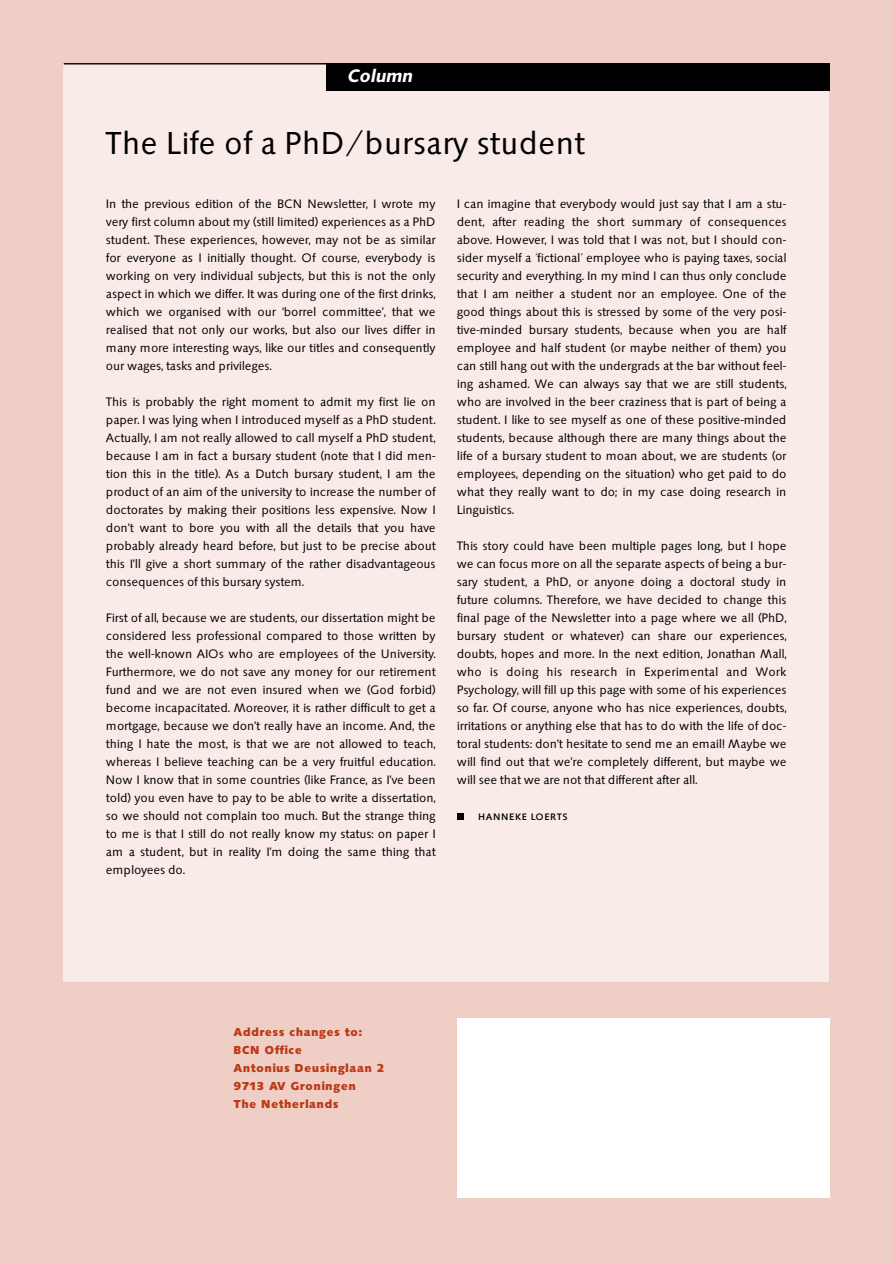
<style>
.page{position:relative;width:893px;height:1263px;background:#eecec5}
.page>*{position:absolute;margin:0;border:0;box-sizing:border-box;transform-origin:0 0}
.t1{font:33px "Saxony";letter-spacing:.01em;color:#000}
.t2{font:italic 600 17.25px "Saxony";letter-spacing:.03em;color:#fff}
.t3{font:12.75px/18px "Saxony";color:#000;text-align:justify}
.t4{font:700 12px/18px "Saxony";letter-spacing:.04em;color:#bc3915}
.t5{font:500 9.75px "Saxony";letter-spacing:.085em;color:#000}
</style>
<div class="page">
<div style="left:64px;top:64px;width:765px;height:918px;background:#f8ebe8"></div>
<div style="left:457px;top:813px;width:7px;height:7px;background:#000"></div>
<div style="left:457px;top:1019px;width:372px;height:179px;background:#fff"></div>
<div style="left:326px;top:64px;width:503px;height:27px;background:#000"></div>
<hr style="left:64px;top:63px;width:765px;height:1px;background:#000">
<h2 class="t2" style="left:347px;top:66px;width:66px">Column</h2>
<h1 class="t1" style="left:106px;top:123px;width:480px">The Life of a PhD/bursary student</h1>
<p class="t3" style="left:106px;top:194px;width:331px">In the previous edition of the BCN Newsletter, I wrote my very first column about my (still limited) experiences as a PhD student. These experiences, however, may not be as similar for everyone as I initially thought. Of course, everybody is working on very individual subjects, but this is not the only aspect in which we differ. It was during one of the first drinks, which we organised with our ‘borrel committee’, that we realised that not only our works, but also our lives differ in many more interesting ways, like our titles and consequently our wages, tasks and privileges.</p>
<p class="t3" style="left:106px;top:392px;width:331px">This is probably the right moment to admit my first lie on paper. I was lying when I introduced myself as a PhD student.<br>Actually, I am not really allowed to call myself a PhD student, because I am in fact a bursary student (note that I did men&shy;tion this in the title). As a Dutch bursary student, I am the product of an aim of the university to increase the number of doctorates by making their positions less expensive. Now I don’t want to bore you with all the details that you have probably already heard before, but just to be precise about this I’ll give a short summary of the rather disadvantageous consequences of this bursary system.</p>
<p class="t3" style="left:106px;top:608px;width:331px">First of all, because we are students, our dissertation might be considered less professional compared to those written by the well-known AIOs who are employees of the University.<br>Furthermore, we do not save any money for our retirement fund and we are not even insured when we (God forbid) become incapacitated. Moreover, it is rather difficult to get a mortgage, because we don’t really have an income. And, the thing I hate the most, is that we are not allowed to teach, whereas I believe teaching can be a very fruitful education.<br>Now I know that in some countries (like France, as I’ve been told) you even have to pay to be able to write a dissertation, so we should not complain too much. But the strange thing to me is that I still do not really know my status: on paper I am a student, but in reality I’m doing the same thing that employees do.</p>
<p class="t3" style="left:457px;top:194px;width:331px">I can imagine that everybody would just say that I am a stu&shy;dent, after reading the short summary of consequences above. However, I was told that I was not, but I should con&shy;sider myself a ´fictional´ employee who is paying taxes, social security and everything. In my mind I can thus only conclude that I am neither a student nor an employee. One of the good things about this is stressed by some of the very posi&shy;tive-minded bursary students, because when you are half employee and half student (or maybe neither of them) you can still hang out with the undergrads at the bar without feel&shy;ing ashamed. We can always say that we are still students, who are involved in the beer craziness that is part of being a student. I like to see myself as one of these positive-minded students, because although there are many things about the life of a bursary student to moan about, we are students (or employees, depending on the situation) who get paid to do what they really want to do; in my case doing research in Linguistics.</p>
<p class="t3" style="left:457px;top:536px;width:331px">This story could have been multiple pages long, but I hope we can focus more on all the separate aspects of being a bur&shy;sary student, a PhD, or anyone doing a doctoral study in future columns. Therefore, we have decided to change this final page of the Newsletter into a page where we all (PhD, bursary student or whatever) can share our experiences, doubts, hopes and more. In the next edition, Jonathan Mall, who is doing his research in Experimental and Work Psychology, will fill up this page with some of his experiences so far. Of course, anyone who has nice experiences, doubts, irritations or anything else that has to do with the life of doc&shy;toral students: don’t hesitate to send me an email! Maybe we will find out that we’re completely different, but maybe we will see that we are not that different after all.</p>
<p class="t5" style="left:478px;top:811px;width:91px">HANNEKE LOERTS</p>
<p class="t4" style="left:234px;top:1023px;width:152px">Address changes to:<br>BCN Office<br>Antonius Deusinglaan 2<br>9713 AV Groningen<br>The Netherlands</p>
</div>
